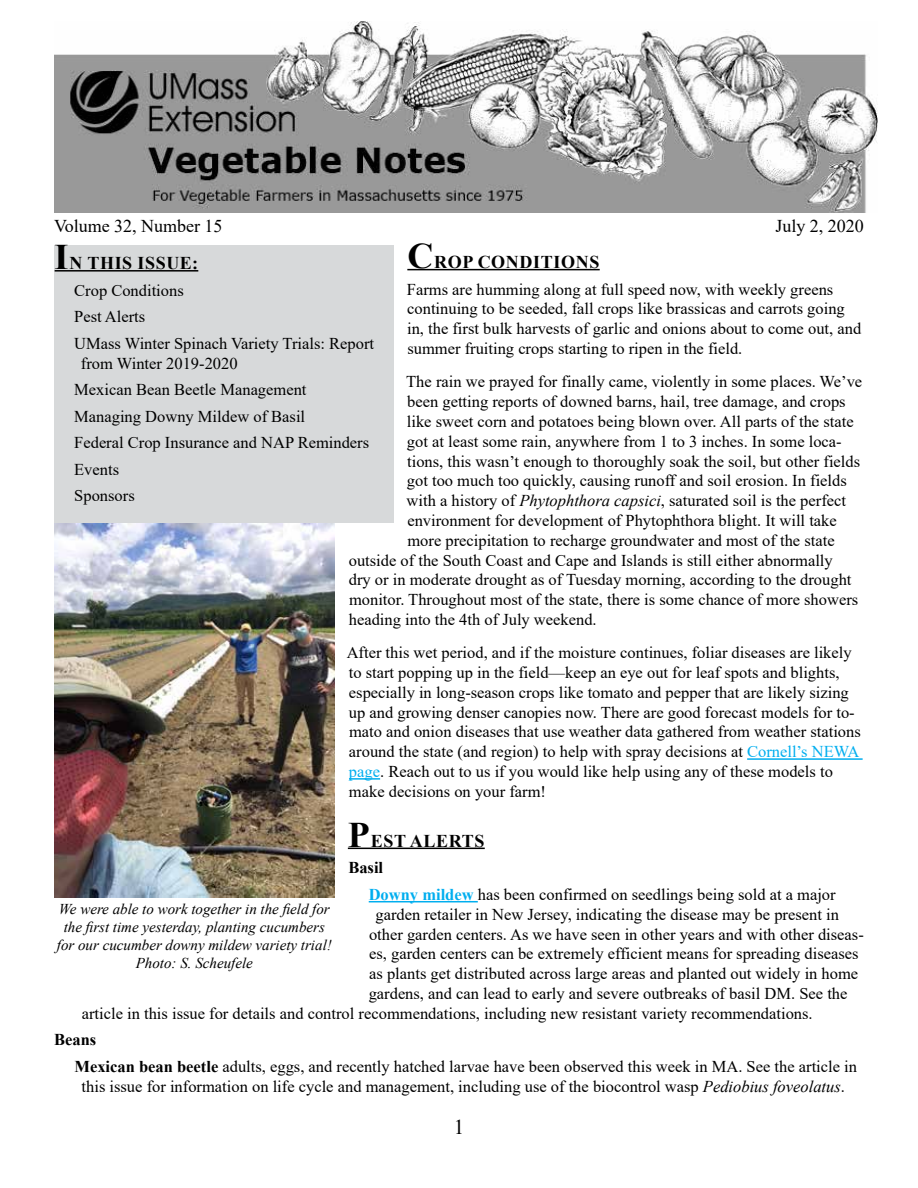
<style>
.page{position:relative;width:918px;height:1188px;background:#fff}
.page>*{position:absolute;margin:0;border:0;box-sizing:border-box;transform-origin:0 0}
.t1{font:21px "Times New Roman";color:#000}
.t2{font:700 18px "Times New Roman";letter-spacing:.035em;color:#000}
.t3{font:18px "Times New Roman";color:#000}
.t4{font:16.5px/19.8px "Times New Roman";color:#000}
.t5{font:italic 15px/18px "Times New Roman";color:#000;text-align:center}
.s1{font-size:36px}
.s2{font-style:italic}
.s3{color:#00aeef}
.s4{font-weight:700}
.s5{font-weight:700;color:#00aeef}
</style>
<div class="page">
<hr style="left:407px;top:269px;width:193px;height:1px;background:#000">
<hr style="left:747px;top:758px;width:116px;height:2px;background:#00aeef">
<hr style="left:349px;top:778px;width:31px;height:2px;background:#00aeef">
<hr style="left:348px;top:848px;width:137px;height:1px;background:#000">
<hr style="left:369px;top:901px;width:109px;height:1px;background:#00aeef">
<div style="left:54px;top:245px;width:339px;height:278px;background:#d7d9da"></div>
<hr style="left:55px;top:270px;width:143px;height:2px;background:#000">
<img style="left:54px;top:523px;width:281px;height:374px">
<img style="left:54px;top:21px;width:824px;height:192px">
<p class="t3" style="left:54px;top:213px;width:170px">Volume 32, Number 15</p>
<p class="t3" style="left:775px;top:213px;width:90px">July 2, 2020</p>
<p class="t2" style="left:407px;top:249px;width:194px"><span class="s1">C</span>ROP CONDITIONS</p>
<p class="t4" style="left:407px;top:279px;width:456px">Farms are humming along at full speed now, with weekly greens continuing to be seeded, fall crops like brassicas and carrots going in, the first bulk harvests of garlic and onions about to come out, and summer fruiting crops starting to ripen in the field.</p>
<p class="t4" style="left:406px;top:371px;width:458px">The rain we prayed for finally came, violently in some places. We’ve</p>
<p class="t4" style="left:407px;top:391px;width:440px">been getting reports of downed barns, hail, tree damage, and crops</p>
<p class="t4" style="left:407px;top:411px;width:448px">like sweet corn and potatoes being blown over. All parts of the state</p>
<p class="t4" style="left:407px;top:431px;width:436px">got at least some rain, anywhere from 1 to 3 inches. In some loca-</p>
<p class="t4" style="left:407px;top:451px;width:454px">tions, this wasn’t enough to thoroughly soak the soil, but other fields</p>
<p class="t4" style="left:407px;top:470px;width:441px">got too much too quickly, causing runoff and soil erosion. In fields</p>
<p class="t4" style="left:407px;top:490px;width:441px">with a history of <span class="s2">Phytophthora capsici</span>, saturated soil is the perfect</p>
<p class="t4" style="left:407px;top:510px;width:431px">environment for development of Phytophthora blight. It will take</p>
<p class="t4" style="left:407px;top:530px;width:429px">more precipitation to recharge groundwater and most of the state</p>
<p class="t4" style="left:349px;top:550px;width:485px">outside of the South Coast and Cape and Islands is still either abnormally</p>
<p class="t4" style="left:349px;top:569px;width:504px">dry or in moderate drought as of Tuesday morning, according to the drought</p>
<p class="t4" style="left:349px;top:589px;width:511px">monitor. Throughout most of the state, there is some chance of more showers</p>
<p class="t4" style="left:349px;top:609px;width:249px">heading into the 4th of July weekend.</p>
<p class="t4" style="left:347px;top:642px;width:516px">After this wet period, and if the moisture continues, foliar diseases are likely to start popping up in the field—keep an eye out for leaf spots and blights, especially in long-season crops like tomato and pepper that are likely sizing up and growing denser canopies now. There are good forecast models for to&shy;mato and onion diseases that use weather data gathered from weather stations around the state (and region) to help with spray decisions at <span class="s3">Cornell’s NEWA page</span>. Reach out to us if you would like help using any of these models to make decisions on your farm!</p>
<p class="t2" style="left:348px;top:828px;width:138px"><span class="s1">P</span>EST ALERTS</p>
<p class="t4" style="left:369px;top:854px;width:468px;line-height:26.5px;text-indent:-20px"><span class="s4">Basil<br></span><span class="s5">Downy mildew</span> has been confirmed on seedlings being sold at a major</p>
<p class="t4" style="left:375px;top:904px;width:465px">garden retailer in New Jersey, indicating the disease may be present in</p>
<p class="t4" style="left:369px;top:924px;width:496px">other garden centers. As we have seen in other years and with other diseas-</p>
<p class="t4" style="left:369px;top:943px;width:491px">es, garden centers can be extremely efficient means for spreading diseases</p>
<p class="t4" style="left:369px;top:963px;width:491px">as plants get distributed across large areas and planted out widely in home</p>
<p class="t4" style="left:369px;top:983px;width:480px">gardens, and can lead to early and severe outbreaks of basil DM. See the</p>
<p class="t4" style="left:82px;top:1003px;width:732px">article in this issue for details and control recommendations, including new resistant variety recommendations.</p>
<p class="t4" style="left:74px;top:1026px;width:784px;line-height:26.5px;text-indent:-20px"><span class="s4">Beans<br>Mexican bean beetle</span> adults, eggs, and recently hatched larvae have been observed this week in MA. See the article in</p>
<p class="t4" style="left:82px;top:1076px;width:765px">this issue for information on life cycle and management, including use of the biocontrol wasp <span class="s2">Pediobius foveolatus</span>.</p>
<p class="t2" style="left:55px;top:250px;width:145px"><span class="s1">I</span>N THIS ISSUE:</p>
<p class="t4" style="left:74px;top:277px;width:301px;line-height:26.5px">Crop Conditions<br>Pest Alerts<br>UMass Winter Spinach Variety Trials: Report</p>
<p class="t4" style="left:74px;top:349px;width:296px;line-height:26.5px;text-indent:7px">from Winter 2019-2020<br>Mexican Bean Beetle Management<br>Managing Downy Mildew of Basil<br>Federal Crop Insurance and NAP Reminders<br>Events<br>Sponsors</p>
<p class="t5" style="left:57px;top:900px;width:276px">We were able to work together in the field for the first time yesterday, planting cucumbers for our cucumber downy mildew variety trial!<br>Photo: S. Scheufele</p>
<p class="t1" style="left:454px;top:1112px;width:12px">1</p>
</div>
